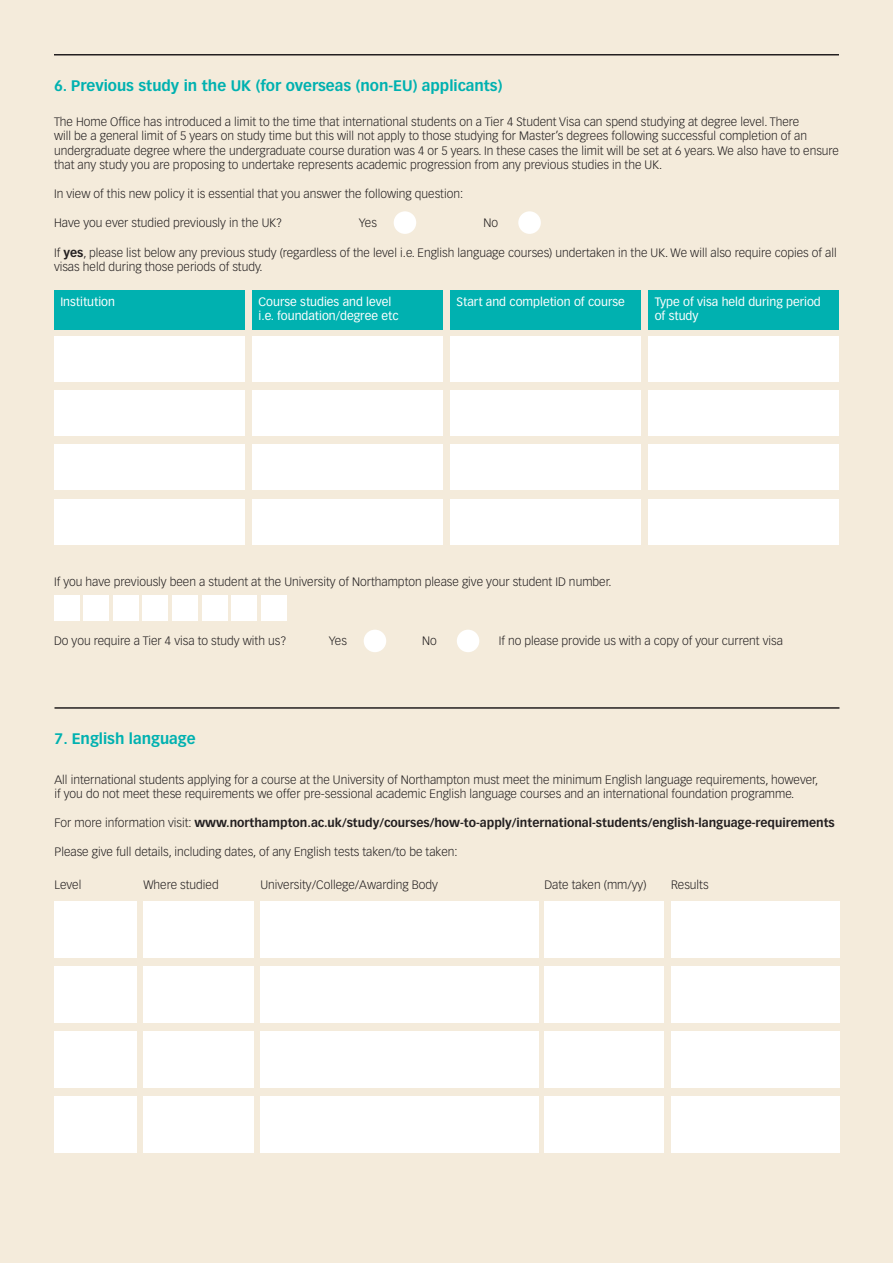
<style>
.page{position:relative;width:893px;height:1263px;background:#f4ebdb}
.page>*{position:absolute;margin:0;border:0;box-sizing:border-box;transform-origin:0 0}
.t1{font:700 15px "Vectora LT Std";color:#00b1b0}
.t2{font:300 12px/14.4px "Vectora LT Std";color:#231f20}
.t3{font:700 12px "Vectora LT Std";color:#231f20}
.t4{font:12px/14.4px "Vectora LT Std";color:#fff}
.s1{font-weight:700}
.s2{font-weight:300}
</style>
<div class="page">
<hr style="left:54px;top:54px;width:785px;height:2px;background:#231f20">
<div style="left:394px;top:211px;width:22px;height:23px;background:#fff;border-radius:50%"></div>
<div style="left:364px;top:630px;width:22px;height:22px;background:#fff;border-radius:50%"></div>
<div style="left:518px;top:211px;width:23px;height:23px;background:#fff;border-radius:50%"></div>
<div style="left:457px;top:630px;width:22px;height:22px;background:#fff;border-radius:50%"></div>
<div style="left:54px;top:290px;width:191px;height:39px;background:#00b1b0"></div>
<div style="left:54px;top:336px;width:191px;height:46px;background:#fff"></div>
<div style="left:54px;top:391px;width:191px;height:45px;background:#fff"></div>
<div style="left:54px;top:445px;width:191px;height:45px;background:#fff"></div>
<div style="left:54px;top:499px;width:191px;height:45px;background:#fff"></div>
<div style="left:252px;top:290px;width:191px;height:39px;background:#00b1b0"></div>
<div style="left:252px;top:336px;width:191px;height:46px;background:#fff"></div>
<div style="left:252px;top:391px;width:191px;height:45px;background:#fff"></div>
<div style="left:252px;top:445px;width:191px;height:45px;background:#fff"></div>
<div style="left:252px;top:499px;width:191px;height:45px;background:#fff"></div>
<div style="left:648px;top:290px;width:191px;height:39px;background:#00b1b0"></div>
<div style="left:648px;top:336px;width:191px;height:46px;background:#fff"></div>
<div style="left:648px;top:391px;width:191px;height:45px;background:#fff"></div>
<div style="left:648px;top:445px;width:191px;height:45px;background:#fff"></div>
<div style="left:648px;top:499px;width:191px;height:45px;background:#fff"></div>
<div style="left:450px;top:290px;width:191px;height:39px;background:#00b1b0"></div>
<div style="left:450px;top:336px;width:191px;height:46px;background:#fff"></div>
<div style="left:450px;top:391px;width:191px;height:45px;background:#fff"></div>
<div style="left:450px;top:445px;width:191px;height:45px;background:#fff"></div>
<div style="left:450px;top:499px;width:191px;height:45px;background:#fff"></div>
<div style="left:54px;top:595px;width:25px;height:25px;background:#fff"></div>
<div style="left:113px;top:595px;width:25px;height:25px;background:#fff"></div>
<div style="left:172px;top:595px;width:26px;height:25px;background:#fff"></div>
<div style="left:231px;top:595px;width:26px;height:25px;background:#fff"></div>
<div style="left:84px;top:595px;width:25px;height:25px;background:#fff"></div>
<div style="left:143px;top:595px;width:25px;height:25px;background:#fff"></div>
<div style="left:202px;top:595px;width:25px;height:25px;background:#fff"></div>
<div style="left:261px;top:595px;width:25px;height:25px;background:#fff"></div>
<hr style="left:54px;top:707px;width:785px;height:2px;background:#231f20">
<div style="left:54px;top:901px;width:83px;height:57px;background:#fff"></div>
<div style="left:54px;top:966px;width:83px;height:57px;background:#fff"></div>
<div style="left:54px;top:1031px;width:83px;height:56px;background:#fff"></div>
<div style="left:54px;top:1096px;width:83px;height:56px;background:#fff"></div>
<div style="left:143px;top:901px;width:111px;height:57px;background:#fff"></div>
<div style="left:143px;top:966px;width:111px;height:57px;background:#fff"></div>
<div style="left:143px;top:1031px;width:111px;height:56px;background:#fff"></div>
<div style="left:143px;top:1096px;width:111px;height:56px;background:#fff"></div>
<div style="left:671px;top:901px;width:168px;height:57px;background:#fff"></div>
<div style="left:544px;top:901px;width:120px;height:57px;background:#fff"></div>
<div style="left:671px;top:966px;width:168px;height:57px;background:#fff"></div>
<div style="left:544px;top:966px;width:120px;height:57px;background:#fff"></div>
<div style="left:671px;top:1031px;width:168px;height:56px;background:#fff"></div>
<div style="left:671px;top:1096px;width:168px;height:56px;background:#fff"></div>
<div style="left:544px;top:1031px;width:120px;height:56px;background:#fff"></div>
<div style="left:544px;top:1096px;width:120px;height:56px;background:#fff"></div>
<div style="left:260px;top:901px;width:279px;height:57px;background:#fff"></div>
<div style="left:260px;top:966px;width:279px;height:57px;background:#fff"></div>
<div style="left:260px;top:1031px;width:279px;height:56px;background:#fff"></div>
<div style="left:260px;top:1096px;width:279px;height:56px;background:#fff"></div>
<p class="t1" style="left:54px;top:77px;width:450px">6. Previous study in the UK (for overseas (non-EU) applicants)</p>
<p class="t2" style="left:54px;top:115px;width:786px">The Home Office has introduced a limit to the time that international students on a Tier 4 Student Visa can spend studying at degree level. There<br>will be a general limit of 5 years on study time but this will not apply to those studying for Master’s degrees following successful completion of an undergraduate degree where the undergraduate course duration was 4 or 5 years. In these cases the limit will be set at 6 years. We also have to ensure that any study you are proposing to undertake represents academic progression from any previous studies in the UK.</p>
<p class="t2" style="left:54px;top:187px;width:411px">In view of this new policy it is essential that you answer the following question:</p>
<p class="t2" style="left:54px;top:216px;width:230px">Have you ever studied previously in the UK?</p>
<p class="t2" style="left:359px;top:216px;width:19px">Yes</p>
<p class="t2" style="left:483px;top:216px;width:16px">No</p>
<p class="t2" style="left:54px;top:245px;width:784px">If <span class="s1">yes</span>, please list below any previous study (regardless of the level i.e. English language courses) undertaken in the UK. We will also require copies of all visas held during those periods of study.</p>
<p class="t4" style="left:60px;top:294px;width:56px">Institution</p>
<p class="t4" style="left:258px;top:294px;width:142px">Course studies and level i.e. foundation/degree etc</p>
<p class="t4" style="left:655px;top:294px;width:168px">Type of visa held during period of study</p>
<p class="t4" style="left:457px;top:294px;width:170px">Start and completion of course</p>
<p class="t2" style="left:54px;top:574px;width:559px">If you have previously been a student at the University of Northampton please give your student ID number.</p>
<p class="t2" style="left:54px;top:634px;width:234px">Do you require a Tier 4 visa to study with us?</p>
<p class="t2" style="left:499px;top:634px;width:286px">If no please provide us with a copy of your current visa</p>
<p class="t2" style="left:329px;top:634px;width:19px">Yes</p>
<p class="t2" style="left:422px;top:634px;width:16px">No</p>
<p class="t1" style="left:54px;top:730px;width:143px">7. English language</p>
<p class="t2" style="left:54px;top:773px;width:765px">All international students applying for a course at the University of Northampton must meet the minimum English language requirements, however, if you do not meet these requirements we offer pre-sessional academic English language courses and an international foundation programme.</p>
<p class="t3" style="left:54px;top:816px;width:782px"><span class="s2">For more information visit:</span> www.northampton.ac.uk/study/courses/how-to-apply/international-students/english-language-requirements</p>
<p class="t2" style="left:54px;top:845px;width:405px">Please give full details, including dates, of any English tests taken/to be taken:</p>
<p class="t2" style="left:54px;top:878px;width:28px">Level</p>
<p class="t2" style="left:143px;top:878px;width:77px">Where studied</p>
<p class="t2" style="left:260px;top:878px;width:179px">University/College/Awarding Body</p>
<p class="t2" style="left:544px;top:878px;width:104px">Date taken (mm/yy)</p>
<p class="t2" style="left:671px;top:878px;width:39px">Results</p>
</div>
